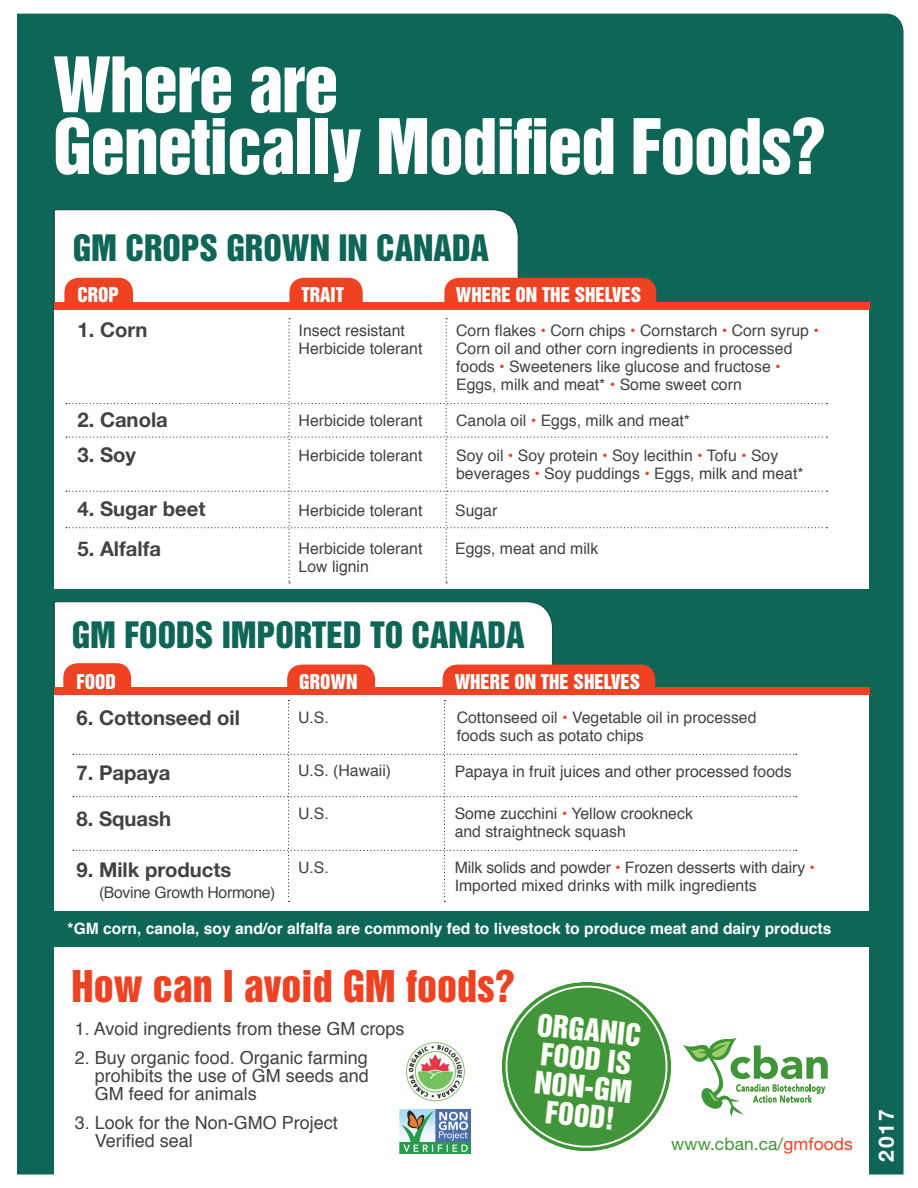
<style>
.page{position:relative;width:918px;height:1188px;background:#fff}
.page>*{position:absolute;margin:0;border:0;box-sizing:border-box;transform-origin:0 0}
.text{font:69.9px/61.8px "Helvetica Inserat";letter-spacing:-.02em;color:#fff}
.sub{font:40.05px "Helvetica Inserat";color:#ef4222}
.sub-2{font:33.3px "Helvetica Inserat";color:#0e6656}
.sub-3{font:28.35px/28.7px "Helvetica Inserat";color:#fbfdf6;text-align:center}
.text-2{font:700 21px "Helvetica Neue";color:#fff}
.text-3{font:700 20.25px "Helvetica Neue";color:#414243}
.t1{font:18.75px "Helvetica Inserat";color:#fff}
.text-4{font:18px/18px "Helvetica";color:#414243;text-align:justify}
.tabs{font:17.4px "Helvetica Neue";letter-spacing:.005em;color:#3f9537}
.text-5{font:15.75px/18px "Helvetica";color:#414243}
.text-6{font:15.75px "Helvetica";letter-spacing:-.02em;color:#414243}
.text-7{font:700 15.6px "Helvetica";color:#fff}
.s1{color:#ef4222}
</style>
<div class="page">
<div style="left:17px;top:14px;width:887px;height:1160px;background:#0e6656"></div>
<svg style="left:54px;top:209px;width:465px;height:93px"></svg>
<svg style="left:54px;top:601px;width:499px;height:86px"></svg>
<div style="left:289px;top:278px;width:74px;height:73px;background:#ef4222;border-radius:15px"></div>
<div style="left:64px;top:278px;width:69px;height:73px;background:#ef4222;border-radius:15px"></div>
<div style="left:444px;top:278px;width:212px;height:73px;background:#ef4222;border-radius:15px"></div>
<div style="left:54px;top:302px;width:815px;height:8px;background:#ef4222"></div>
<div style="left:54px;top:310px;width:815px;height:279px;background:#fff"></div>
<div style="left:287px;top:665px;width:88px;height:73px;background:#ef4222;border-radius:15px"></div>
<div style="left:63px;top:663px;width:68px;height:73px;background:#ef4222;border-radius:15px"></div>
<div style="left:443px;top:665px;width:212px;height:73px;background:#ef4222;border-radius:15px"></div>
<div style="left:54px;top:687px;width:815px;height:8px;background:#ef4222"></div>
<div style="left:54px;top:695px;width:815px;height:215px;background:#fff"></div>
<div style="left:54px;top:947px;width:815px;height:230px;background:#fff"></div>
<img style="left:406px;top:1042px;width:59px;height:60px">
<img style="left:400px;top:1109px;width:71px;height:45px">
<svg style="left:66px;top:318px;width:761px;height:265px"></svg>
<svg style="left:73px;top:700px;width:724px;height:202px"></svg>
<svg style="left:502px;top:982px;width:326px;height:170px"></svg>
<p class="text" style="left:53px;top:54px;width:774px">Where are<br>Genetically Modified Foods?</p>
<p class="sub-2" style="left:73px;top:228px;width:418px">GM CROPS GROWN IN CANADA</p>
<p class="t1" style="left:77px;top:283px;width:43px">CROP</p>
<p class="t1" style="left:302px;top:283px;width:44px">TRAIT</p>
<p class="t1" style="left:456px;top:283px;width:187px">WHERE ON THE SHELVES</p>
<p class="text-3" style="left:77px;top:314px;width:72px">1. Corn</p>
<p class="text-5" style="left:299px;top:322px;width:125px">Insect resistant<br>Herbicide tolerant</p>
<p class="text-5" style="left:456px;top:322px;width:364px">Corn flakes <span class="s1">•</span> Corn chips <span class="s1">•</span> Cornstarch <span class="s1">•</span> Corn syrup <span class="s1">• </span>Corn oil and other corn ingredients in processed foods <span class="s1">•</span> Sweeteners like glucose and fructose <span class="s1">• </span>Eggs, milk and meat* <span class="s1">•</span> Some sweet corn</p>
<p class="text-3" style="left:77px;top:404px;width:92px">2. Canola</p>
<p class="text-5" style="left:299px;top:411px;width:125px">Herbicide tolerant</p>
<p class="text-5" style="left:456px;top:411px;width:235px">Canola oil <span class="s1">•</span> Eggs, milk and meat*</p>
<p class="text-3" style="left:77px;top:439px;width:60px">3. Soy</p>
<p class="text-5" style="left:299px;top:447px;width:125px">Herbicide tolerant</p>
<p class="text-5" style="left:456px;top:447px;width:349px">Soy oil <span class="s1">•</span> Soy protein <span class="s1">•</span> Soy lecithin <span class="s1">•</span> Tofu <span class="s1">•</span> Soy beverages <span class="s1">•</span> Soy puddings <span class="s1">•</span> Eggs, milk and meat*</p>
<p class="text-3" style="left:77px;top:493px;width:130px">4. Sugar beet</p>
<p class="text-3" style="left:77px;top:532px;width:85px">5. Alfalfa</p>
<p class="text-5" style="left:299px;top:502px;width:125px">Herbicide tolerant</p>
<p class="text-5" style="left:299px;top:540px;width:125px">Herbicide tolerant<br>Low lignin</p>
<p class="text-5" style="left:455px;top:502px;width:44px">Sugar</p>
<p class="text-5" style="left:455px;top:540px;width:145px">Eggs, meat and milk</p>
<p class="sub-2" style="left:72px;top:615px;width:454px">GM FOODS IMPORTED TO CANADA</p>
<p class="t1" style="left:76px;top:670px;width:41px">FOOD</p>
<p class="t1" style="left:299px;top:670px;width:60px">GROWN</p>
<p class="t1" style="left:455px;top:670px;width:187px">WHERE ON THE SHELVES</p>
<p class="text-3" style="left:76px;top:702px;width:165px">6. Cottonseed oil</p>
<p class="text-5" style="left:298px;top:709px;width:32px">U.S.</p>
<p class="text-5" style="left:457px;top:709px;width:301px">Cottonseed oil <span class="s1">•</span> Vegetable oil in processed foods such as potato chips</p>
<p class="text-3" style="left:76px;top:757px;width:95px">7. Papaya</p>
<p class="text-5" style="left:298px;top:762px;width:95px">U.S. (Hawaii)</p>
<p class="text-5" style="left:455px;top:763px;width:339px">Papaya in fruit juices and other processed foods</p>
<p class="text-3" style="left:76px;top:803px;width:96px">8. Squash</p>
<p class="text-5" style="left:298px;top:805px;width:32px">U.S.</p>
<p class="text-5" style="left:455px;top:805px;width:240px">Some zucchini <span class="s1">•</span> Yellow crookneck and straightneck squash</p>
<p class="text-3" style="left:76px;top:854px;width:156px">9. Milk products</p>
<p class="text-5" style="left:298px;top:859px;width:32px">U.S.</p>
<p class="text-6" style="left:99px;top:880px;width:178px">(Bovine Growth Hormone)</p>
<p class="text-5" style="left:455px;top:859px;width:362px">Milk solids and powder <span class="s1">•</span> Frozen desserts with dairy <span class="s1">•<br></span>Imported mixed drinks with milk ingredients</p>
<p class="text-7" style="left:68px;top:916px;width:765px">*GM corn, canola, soy and/or alfalfa are commonly fed to livestock to produce meat and dairy products</p>
<p class="sub" style="left:72px;top:962px;width:445px">How can I avoid GM foods?</p>
<p class="text-4" style="left:75px;top:1021px;width:331px">1. Avoid ingredients from these GM crops</p>
<p class="text-4" style="left:95px;top:1049px;width:276px;text-indent:-20px">2. Buy organic food. Organic farming prohibits the use of GM seeds and GM feed for animals</p>
<p class="text-4" style="left:95px;top:1114px;width:245px;text-indent:-20px">3. Look for the Non-GMO Project<br>Verified seal</p>
<p class="sub-3" style="left:539px;top:1010px;width:106px;rotate:6deg">ORGANIC<br>FOOD IS<br>NON-GM<br>FOOD!</p>
<p class="tabs" style="left:671px;top:1133px;width:183px">www.cban.ca/<span class="s1">gmfoods</span></p>
<p class="text-2" style="left:870px;top:1162px;width:55px;rotate:-90deg">2017</p>
</div>
